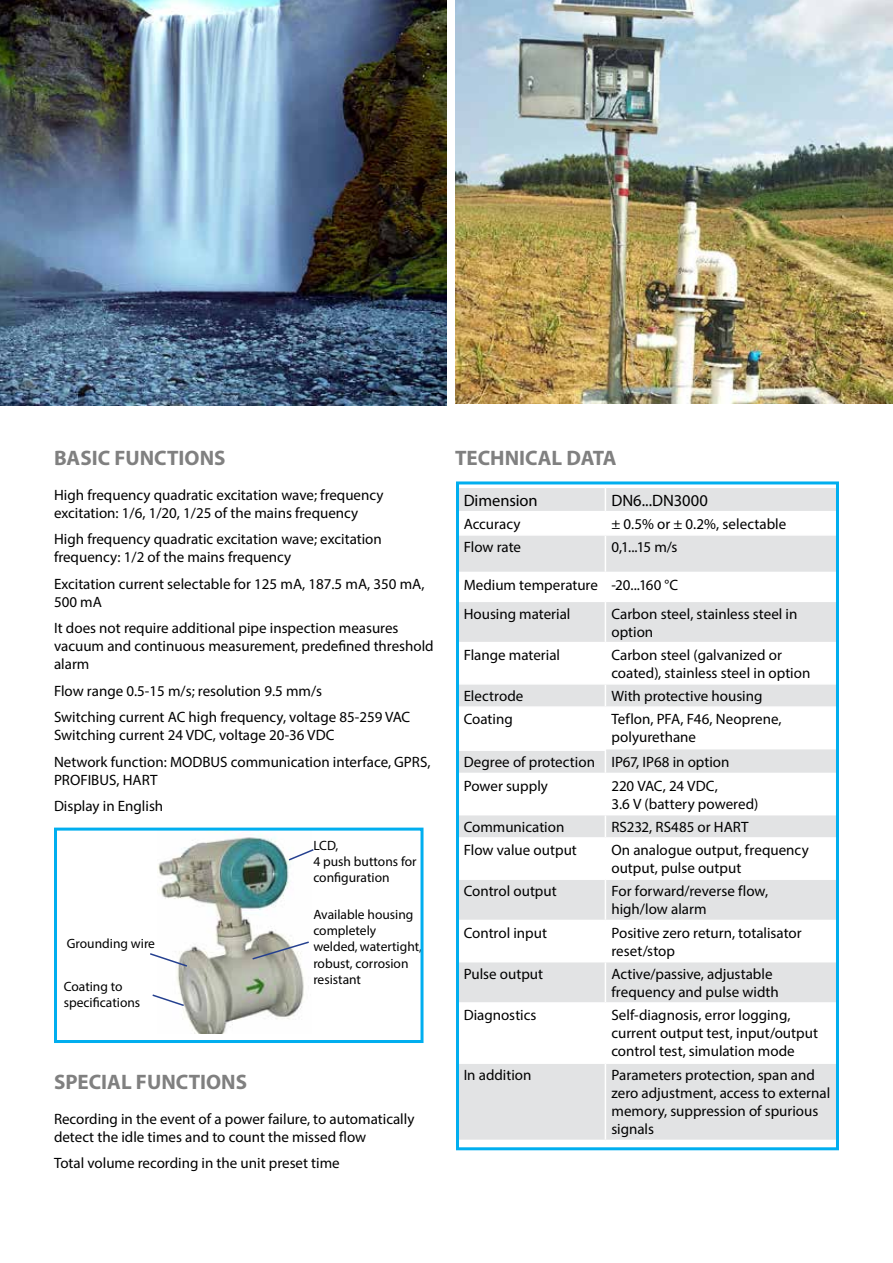
<style>
.page{position:relative;width:893px;height:1263px;background:#fff}
.page>*{position:absolute;margin:0;border:0;box-sizing:border-box;transform-origin:0 0}
.t1{font:700 21px "Myriad Pro";color:#808080}
.t2{font:16.5px "Myriad Pro";color:#000}
.t3{font:15px/18px "Myriad Pro";color:#000}
.t4{font:13.5px/16.2px "Myriad Pro";color:#000}
</style>
<div class="page">
<div style="left:460px;top:488px;width:375px;height:652px;background:#e2e3e4"></div>
<svg style="left:460px;top:512px;width:375px;height:550px"></svg>
<svg style="left:605px;top:488px;width:1px;height:46px"></svg>
<hr style="left:605px;top:536px;width:1px;height:36px;background:#fff">
<svg style="left:605px;top:573px;width:1px;height:28px"></svg>
<hr style="left:605px;top:602px;width:1px;height:40px;background:#fff">
<hr style="left:605px;top:643px;width:1px;height:40px;background:#fff">
<hr style="left:457px;top:511px;width:148px;height:1px;background:#fff">
<hr style="left:457px;top:534px;width:148px;height:2px;background:#fff">
<hr style="left:457px;top:572px;width:148px;height:1px;background:#fff">
<hr style="left:457px;top:601px;width:148px;height:1px;background:#fff">
<hr style="left:457px;top:642px;width:148px;height:1px;background:#fff">
<hr style="left:605px;top:511px;width:234px;height:1px;background:#fff">
<hr style="left:605px;top:534px;width:234px;height:2px;background:#fff">
<hr style="left:605px;top:572px;width:234px;height:1px;background:#fff">
<hr style="left:605px;top:601px;width:234px;height:1px;background:#fff">
<hr style="left:605px;top:642px;width:234px;height:1px;background:#fff">
<hr style="left:605px;top:1064px;width:1px;height:76px;background:#fff">
<hr style="left:457px;top:683px;width:148px;height:2px;background:#fff">
<hr style="left:605px;top:683px;width:234px;height:2px;background:#fff">
<svg style="left:605px;top:685px;width:1px;height:21px"></svg>
<hr style="left:457px;top:706px;width:148px;height:2px;background:#fff">
<hr style="left:605px;top:706px;width:234px;height:2px;background:#fff">
<hr style="left:605px;top:708px;width:1px;height:41px;background:#fff">
<hr style="left:457px;top:749px;width:149px;height:2px;background:#fff">
<svg style="left:605px;top:751px;width:1px;height:22px"></svg>
<hr style="left:457px;top:773px;width:148px;height:1px;background:#fff">
<hr style="left:605px;top:773px;width:234px;height:1px;background:#fff">
<hr style="left:605px;top:774px;width:1px;height:40px;background:#fff">
<hr style="left:457px;top:814px;width:148px;height:1px;background:#fff">
<hr style="left:605px;top:814px;width:234px;height:1px;background:#fff">
<svg style="left:605px;top:815px;width:1px;height:22px"></svg>
<hr style="left:457px;top:837px;width:148px;height:2px;background:#fff">
<hr style="left:605px;top:837px;width:234px;height:2px;background:#fff">
<hr style="left:605px;top:839px;width:1px;height:39px;background:#fff">
<hr style="left:457px;top:878px;width:148px;height:2px;background:#fff">
<hr style="left:605px;top:878px;width:234px;height:2px;background:#fff">
<hr style="left:605px;top:880px;width:1px;height:40px;background:#fff">
<hr style="left:457px;top:920px;width:148px;height:1px;background:#fff">
<hr style="left:605px;top:920px;width:234px;height:1px;background:#fff">
<hr style="left:605px;top:921px;width:1px;height:40px;background:#fff">
<hr style="left:457px;top:961px;width:148px;height:1px;background:#fff">
<hr style="left:605px;top:961px;width:234px;height:1px;background:#fff">
<hr style="left:605px;top:962px;width:1px;height:40px;background:#fff">
<hr style="left:457px;top:1002px;width:148px;height:2px;background:#fff">
<hr style="left:605px;top:1002px;width:234px;height:2px;background:#fff">
<hr style="left:605px;top:1004px;width:1px;height:58px;background:#fff">
<hr style="left:457px;top:1062px;width:148px;height:2px;background:#fff">
<hr style="left:605px;top:1062px;width:234px;height:2px;background:#fff">
<hr style="left:606px;top:749px;width:231px;height:2px;background:#e2e3e4">
<div style="left:456px;top:481px;width:383px;height:669px;border:3px solid #00aeef"></div>
<img style="left:0;top:0;width:446px;height:405px">
<img style="left:455px;top:0;width:438px;height:404px">
<img style="left:157px;top:837px;width:147px;height:196px">
<svg style="left:287px;top:848px;width:27px;height:14px"></svg>
<svg style="left:251px;top:940px;width:58px;height:21px"></svg>
<svg style="left:150px;top:952px;width:39px;height:16px"></svg>
<svg style="left:152px;top:993px;width:34px;height:14px"></svg>
<div style="left:54px;top:827px;width:369px;height:216px;border:3px solid #00aeef"></div>
<h1 class="t1" style="left:54px;top:444px;width:173px">BASIC FUNCTIONS</h1>
<p class="t3" style="left:54px;top:486px;width:331px">High frequency quadratic excitation wave; frequency excitation: 1/6, 1/20, 1/25 of the mains frequency</p>
<p class="t3" style="left:54px;top:530px;width:329px">High frequency quadratic excitation wave; excitation frequency: 1/2 of the mains frequency</p>
<p class="t3" style="left:54px;top:575px;width:372px">Excitation current selectable for 125 mA, 187.5 mA, 350 mA,<br>500 mA</p>
<p class="t3" style="left:54px;top:619px;width:381px">It does not require additional pipe inspection measures vacuum and continuous measurement, predefined threshold alarm</p>
<p class="t3" style="left:54px;top:677px;width:358px;line-height:26.5px">Flow range 0.5-15 m/s; resolution 9.5 mm/s<br>Switching current AC high frequency, voltage 85-259 VAC</p>
<p class="t3" style="left:54px;top:722px;width:378px;line-height:26.5px">Switching current 24 VDC, voltage 20-36 VDC<br>Network function: MODBUS communication interface, GPRS,</p>
<p class="t3" style="left:54px;top:766px;width:111px;line-height:26.5px">PROFIBUS, HART<br>Display in English</p>
<p class="t4" style="left:67px;top:935px;width:90px">Grounding wire</p>
<p class="t4" style="left:64px;top:978px;width:78px">Coating to specifications</p>
<p class="t4" style="left:313px;top:837px;width:105px">LCD,<br>4 push buttons for configuration</p>
<p class="t4" style="left:313px;top:906px;width:110px">Available housing completely welded, watertight, robust, corrosion resistant</p>
<h1 class="t1" style="left:54px;top:1068px;width:195px">SPECIAL FUNCTIONS</h1>
<p class="t3" style="left:54px;top:1109px;width:362px">Recording in the event of a power failure, to automatically detect the idle times and to count the missed flow</p>
<p class="t3" style="left:54px;top:1154px;width:287px">Total volume recording in the unit preset time</p>
<h1 class="t1" style="left:455px;top:444px;width:163px">TECHNICAL DATA</h1>
<p class="t2" style="left:464px;top:490px;width:76px">Dimension</p>
<p class="t2" style="left:611px;top:490px;width:98px">DN6...DN3000</p>
<p class="t3" style="left:464px;top:515px;width:58px">Accuracy</p>
<p class="t3" style="left:611px;top:515px;width:176px">± 0.5% or ± 0.2%, selectable</p>
<p class="t3" style="left:464px;top:538px;width:59px">Flow rate</p>
<p class="t3" style="left:611px;top:538px;width:68px">0,1...15 m/s</p>
<p class="t3" style="left:464px;top:570px;width:216px;line-height:29px">Medium temperature -20...160 °C<br>Housing material</p>
<p class="t3" style="left:611px;top:604px;width:187px">Carbon steel, stainless steel in option</p>
<p class="t3" style="left:464px;top:646px;width:98px">Flange material</p>
<p class="t3" style="left:611px;top:646px;width:200px">Carbon steel (galvanized or coated), stainless steel in option</p>
<p class="t3" style="left:464px;top:687px;width:61px">Electrode</p>
<p class="t3" style="left:611px;top:687px;width:152px">With protective housing</p>
<p class="t3" style="left:464px;top:710px;width:51px">Coating</p>
<p class="t3" style="left:611px;top:710px;width:172px">Teflon, PFA, F46, Neoprene, polyurethane</p>
<p class="t3" style="left:464px;top:750px;width:267px;line-height:23.2px">Degree of protection IP67, IP68 in option<br>Power supply</p>
<p class="t3" style="left:611px;top:776px;width:149px">220 VAC, 24 VDC,<br>3.6 V (battery powered)</p>
<p class="t3" style="left:464px;top:818px;width:102px">Communication</p>
<p class="t3" style="left:611px;top:818px;width:139px">RS232, RS485 or HART</p>
<p class="t3" style="left:464px;top:841px;width:115px">Flow value output</p>
<p class="t3" style="left:611px;top:841px;width:199px">On analogue output, frequency output, pulse output</p>
<p class="t3" style="left:464px;top:882px;width:95px">Control output</p>
<p class="t3" style="left:611px;top:882px;width:158px">For forward/reverse flow, high/low alarm</p>
<p class="t3" style="left:464px;top:923px;width:85px">Control input</p>
<p class="t3" style="left:611px;top:923px;width:192px">Positive zero return, totalisator reset/stop</p>
<p class="t3" style="left:464px;top:965px;width:81px">Pulse output</p>
<p class="t3" style="left:611px;top:965px;width:169px">Active/passive, adjustable frequency and pulse width</p>
<p class="t3" style="left:464px;top:1006px;width:74px">Diagnostics</p>
<p class="t3" style="left:611px;top:1006px;width:208px">Self-diagnosis, error logging, current output test, input/output control test, simulation mode</p>
<p class="t3" style="left:464px;top:1066px;width:69px">In addition</p>
<p class="t3" style="left:611px;top:1066px;width:220px">Parameters protection, span and zero adjustment, access to external memory, suppression of spurious signals</p>
</div>
